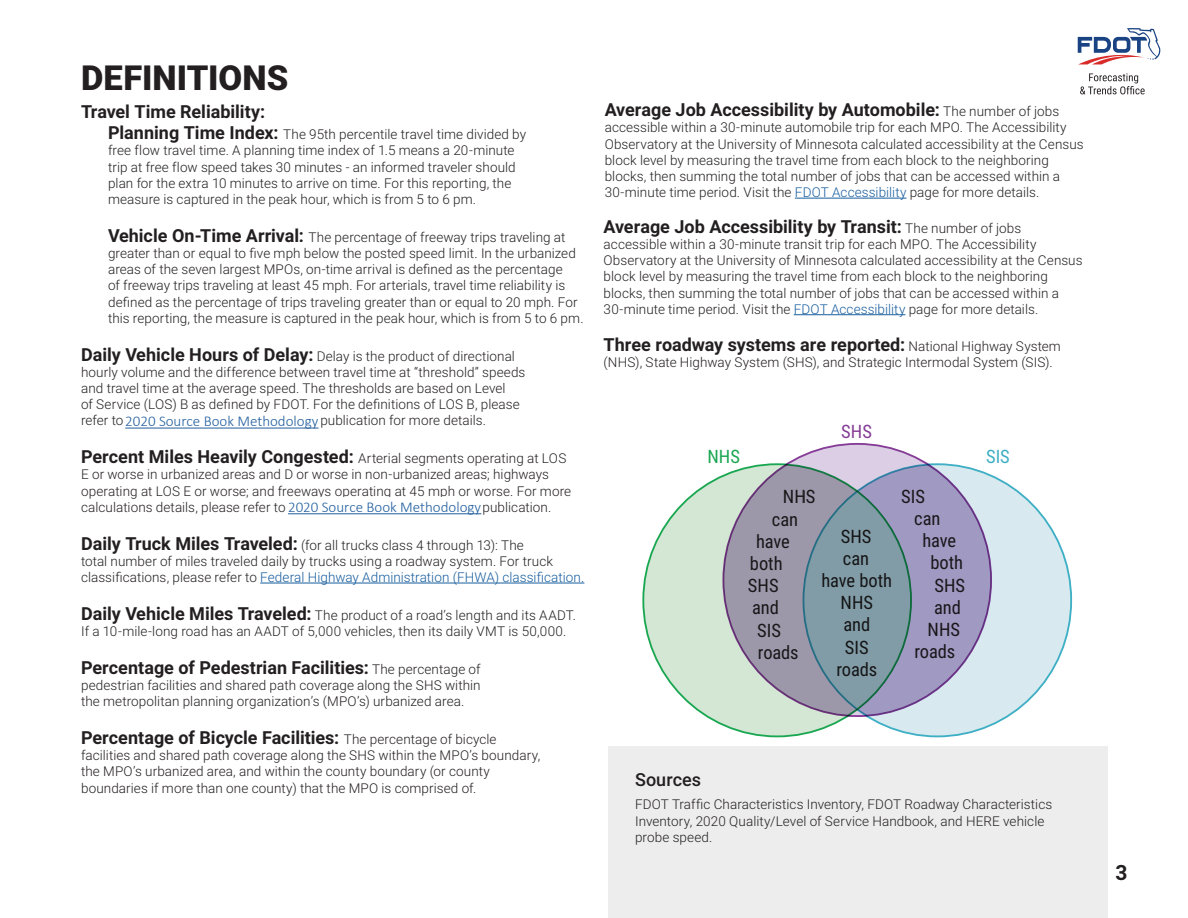
<style>
.page{position:relative;width:1188px;height:918px;background:#fff}
.page>*{position:absolute;margin:0;border:0;box-sizing:border-box;transform-origin:0 0}
.t1{font:900 34.5px "Roboto";color:#231f20}
.t2{font:700 21px "Roboto";color:#231f20}
.t3{font:18.45px/22.2px "Roboto Condensed";color:#231f20;text-align:center}
.Bubbles{font:18.45px "Roboto Condensed";color:#1aa751}
.Bubbles-2{font:18.45px "Roboto Condensed";color:#3eafc4}
.Bubbles-3{font:18.45px "Roboto Condensed";color:#853c96}
.t4{font:700 18px "Roboto";color:#231f20}
.t5{font:500 18px "Roboto";color:#231f20}
.t6{font:300 15px "Calibri";color:#215e9f}
.Basic_Indent{font:300 13.5px/16.2px "Roboto";letter-spacing:.005em;color:#231f20}
.s1{font-weight:700;font-size:18px}
.s2{color:#175d9e}
.s3{font-weight:300;font-size:13.5px}
</style>
<div class="page">
<svg style="left:1078px;top:28px;width:82px;height:36px"></svg>
<svg style="left:1080px;top:73px;width:65px;height:21px"></svg>
<hr style="left:260px;top:583px;width:324px;height:1px;background:#175d9e">
<hr style="left:795px;top:198px;width:112px;height:1px;background:#175d9e">
<div style="left:643px;top:464px;width:268px;height:272px;background:#d4e7d4;border-radius:50%"></div>
<div style="left:804px;top:464px;width:267px;height:272px;background:#d8eaf0;border-radius:50%"></div>
<div style="left:723px;top:444px;width:268px;height:272px;background:#dccfe5;border-radius:50%"></div>
<svg style="left:911px;top:465px;width:80px;height:241px;fill:#a099c1"></svg>
<svg style="left:723px;top:465px;width:188px;height:251px;fill:#9d97aa"></svg>
<svg style="left:804px;top:491px;width:107px;height:218px;background:#7f99a4"></svg>
<div style="left:608px;top:746px;width:500px;height:172px;background:#ededed"></div>
<hr style="left:794px;top:314px;width:111px;height:1px;background:#175d9e">
<hr style="left:125px;top:428px;width:194px;height:1px;background:#215e9f">
<hr style="left:288px;top:513px;width:193px;height:1px;background:#215e9f">
<h1 class="t1" style="left:81px;top:54px;width:209px">DEFINITIONS</h1>
<p class="t4" style="left:81px;top:99px;width:186px">Travel Time Reliability:</p>
<p class="Basic_Indent" style="left:108px;top:126px;width:420px"><span class="s1">Planning Time Index:</span> The 95th percentile travel time divided by free flow travel time. A planning time index of 1.5 means a 20-minute trip at free flow speed takes 30 minutes - an informed traveler should plan for the extra 10 minutes to arrive on time. For this reporting, the measure is captured in the peak hour, which is from 5 to 6 pm.</p>
<p class="Basic_Indent" style="left:108px;top:228px;width:477px"><span class="s1">Vehicle On-Time Arrival:</span> The percentage of freeway trips traveling at greater than or equal to five mph below the posted speed limit. In the urbanized areas of the seven largest MPOs, on-time arrival is defined as the percentage<br>of freeway trips traveling at least 45 mph. For arterials, travel time reliability is defined as the percentage of trips traveling greater than or equal to 20 mph. For this reporting, the measure is captured in the peak hour, which is from 5 to 6 pm.</p>
<p class="Basic_Indent" style="left:81px;top:347px;width:446px"><span class="s1">Daily Vehicle Hours of Delay:</span> Delay is the product of directional hourly volume and the difference between travel time at “threshold” speeds and travel time at the average speed. The thresholds are based on Level<br>of Service (LOS) B as defined by FDOT. For the definitions of LOS B, please refer to <span class="s2">2019 Source Book Methodology</span> publication for more details.</p>
<p class="Basic_Indent" style="left:81px;top:450px;width:492px"><span class="s1">Percent Miles Heavily Congested:</span> Arterial segments operating at LOS E or worse in urbanized areas and D or worse in non-urbanized areas; highways operating at LOS E or worse; and freeways operating at 45 mph or worse. For more calculations details, please refer to <span class="s2">2019 Source Book Methodology</span> publication.</p>
<p class="Basic_Indent" style="left:81px;top:536px;width:505px"><span class="s1">Daily Truck Miles Traveled:</span> (for all trucks class 4 through 13): The<br>total number of miles traveled daily by trucks using a roadway system. For truck classifications, please refer to <span class="s2">Federal Highway Administration (FHWA) classification.</span></p>
<p class="Basic_Indent" style="left:81px;top:606px;width:497px"><span class="s1">Daily Vehicle Miles Traveled:</span> The product of a road’s length and its AADT.<br>If a 10-mile-long road has an AADT of 5,000 vehicles, then its daily VMT is 50,000.</p>
<p class="t4" style="left:81px;top:655px;width:401px">Percentage of Pedestrian Facilities: <span class="s3">The percentage of</span></p>
<p class="Basic_Indent" style="left:81px;top:677px;width:401px">pedestrian facilities and shared path coverage along the SHS within the metropolitan planning organization’s (MPO’s) urbanized area.</p>
<p class="t4" style="left:81px;top:725px;width:417px">Percentage of Bicycle Facilities: <span class="s3">The percentage of bicycle</span></p>
<p class="Basic_Indent" style="left:81px;top:747px;width:461px">facilities and shared path coverage along the SHS within the MPO’s boundary, the MPO’s urbanized area, and within the county boundary (or county boundaries if more than one county) that the MPO is comprised of.</p>
<p class="t6" style="left:125px;top:412px;width:195px">2020 Source Book Methodology</p>
<p class="t6" style="left:288px;top:497px;width:195px">2020 Source Book Methodology</p>
<p class="t4" style="left:605px;top:97px;width:456px">Average Job Accessibility by Automobile: <span class="s3">The number of jobs</span></p>
<p class="Basic_Indent" style="left:605px;top:119px;width:480px">accessible within a 30-minute automobile trip for each MPO. The Accessibility Observatory at the University of Minnesota calculated accessibility at the Census block level by measuring the travel time from each block to the neighboring blocks, then summing the total number of jobs that can be accessed within a 30-minute time period. Visit the <span class="s2">FDOT Accessibility</span> page for more details.</p>
<p class="t4" style="left:604px;top:214px;width:419px">Average Job Accessibility by Transit: <span class="s3">The number of jobs</span></p>
<p class="Basic_Indent" style="left:604px;top:236px;width:480px">accessible within a 30-minute transit trip for each MPO. The Accessibility Observatory at the University of Minnesota calculated accessibility at the Census block level by measuring the travel time from each block to the neighboring blocks, then summing the total number of jobs that can be accessed within a 30-minute time period. Visit the <span class="s2">FDOT Accessibility</span> page for more details.</p>
<p class="t4" style="left:604px;top:332px;width:459px">Three roadway systems are reported: <span class="s3">National Highway System</span></p>
<p class="Basic_Indent" style="left:604px;top:354px;width:451px">(NHS), State Highway System (SHS), and Strategic Intermodal System (SIS).</p>
<p class="Bubbles-3" style="left:841px;top:419px;width:32px">SHS</p>
<p class="Bubbles" style="left:707px;top:444px;width:34px">NHS</p>
<p class="Bubbles-2" style="left:986px;top:444px;width:25px">SIS</p>
<h3 class="t3" style="left:783px;top:485px;width:34px">NHS</h3>
<h3 class="t3" style="left:772px;top:507px;width:28px">can</h3>
<h3 class="t3" style="left:756px;top:529px;width:35px">have</h3>
<h3 class="t3" style="left:750px;top:552px;width:34px">both</h3>
<h3 class="t3" style="left:748px;top:574px;width:32px">SHS</h3>
<h3 class="t3" style="left:752px;top:596px;width:28px">and</h3>
<h3 class="t3" style="left:757px;top:618px;width:25px">SIS</h3>
<h3 class="t3" style="left:758px;top:640px;width:42px">roads</h3>
<h3 class="t3" style="left:821px;top:524px;width:72px">SHS<br>can<br>have both<br>NHS<br>and<br>SIS<br>roads</h3>
<h3 class="t3" style="left:901px;top:485px;width:25px">SIS</h3>
<h3 class="t3" style="left:914px;top:507px;width:28px">can</h3>
<h3 class="t3" style="left:922px;top:529px;width:35px">have</h3>
<h3 class="t3" style="left:930px;top:551px;width:34px">both</h3>
<h3 class="t3" style="left:934px;top:573px;width:32px">SHS</h3>
<h3 class="t3" style="left:934px;top:596px;width:28px">and</h3>
<h3 class="t3" style="left:928px;top:618px;width:34px">NHS</h3>
<h3 class="t3" style="left:914px;top:640px;width:42px">roads</h3>
<h3 class="t5" style="left:635px;top:767px;width:68px">Sources</h3>
<p class="Basic_Indent" style="left:635px;top:796px;width:419px">FDOT Traffic Characteristics Inventory, FDOT Roadway Characteristics<br>Inventory, 2020 Quality/Level of Service Handbook, and HERE vehicle probe speed.</p>
<p class="t2" style="left:1115px;top:858px;width:14px">3</p>
</div>
